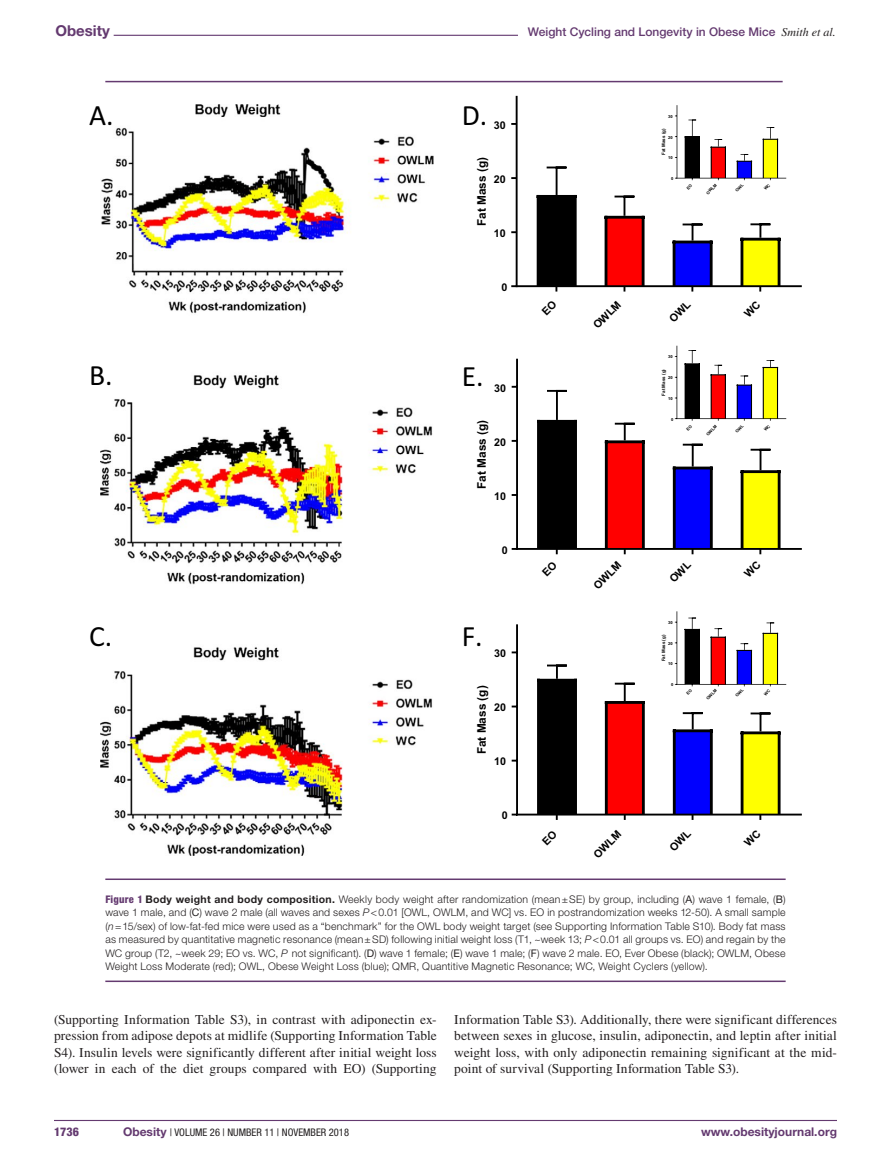
<style>
.page{position:relative;width:891px;height:1175px;background:#fff}
.page>*{position:absolute;margin:0;border:0;box-sizing:border-box;transform-origin:0 0}
.t1{font:29.55px "Calibri";color:#000}
.t2{font:700 15px "Helvetica Neue LT Std";color:#643a70}
.t3{font:13.5px/16.5px "Times LT Std";letter-spacing:.005em;color:#231f20;text-align:justify}
.t4{font:500 12px "Helvetica Neue LT Std";color:#643a70}
.t5{font:700 12px "Helvetica Neue LT Std";color:#643a70}
.t6{font:800 condensed 12px "Helvetica Neue LT Std";color:#643a70}
.t7{font:700 11.85px "Arial";color:#000}
.t8{font:700 10.8px "Arial";color:#000}
.t9{font:700 10.65px "Arial";color:#000}
.t10{font:300 10.5px/13.5px "Helvetica Neue LT Std";letter-spacing:.02em;color:#231f20;text-align:justify}
.t11{font:condensed 10.5px "Helvetica Neue LT Std";color:#231f20}
.t12{font:700 4.5px "Arial";color:#000}
.t13{font:700 4.05px "Arial";color:#000}
.s1{font-family:"Times LT Std";font-weight:400;font-style:italic;color:#231f20}
.s2{font-weight:800;font-stretch:condensed;color:#643a70}
.s3{font-weight:700}
.s4{font-weight:400}
.s5{font-style:italic}
.s6{font-weight:700;font-stretch:normal;font-size:12px;color:#643a70}
</style>
<div class="page">
<hr style="left:54px;top:1119px;width:783px;height:2px;background:#643a70">
<hr style="left:114px;top:35px;width:625px;height:1px;background:#643a70">
<div style="left:519px;top:28px;width:317px;height:15px;background:#fff"></div>
<hr style="left:105px;top:878px;width:681px;height:2px;background:#643a70">
<hr style="left:105px;top:980px;width:681px;height:2px;background:#643a70">
<img style="left:101px;top:104px;width:332px;height:751px">
<hr style="left:677px;top:346px;width:1px;height:73px;background:#000">
<hr style="left:677px;top:611px;width:1px;height:73px;background:#000">
<hr style="left:105px;top:81px;width:678px;height:1px;background:#643a70">
<svg style="left:511px;top:96px;width:291px;height:195px"></svg>
<svg style="left:512px;top:350px;width:290px;height:204px"></svg>
<svg style="left:512px;top:617px;width:290px;height:203px"></svg>
<h2 class="t2" style="left:55px;top:21px;width:56px">Obesity</h2>
<p class="t4" style="left:528px;top:25px;width:310px">Weight Cycling and Longevity in Obese Mice <span class="s1">Smith et al.</span></p>
<h1 class="t1" style="left:89px;top:96px;width:26px">A.</h1>
<h1 class="t1" style="left:462px;top:97px;width:27px">D.</h1>
<p class="t9" style="left:494px;top:117px;width:13px">30</p>
<p class="t7" style="left:473px;top:226px;width:71px;rotate:-90deg">Fat Mass (g)</p>
<p class="t9" style="left:494px;top:172px;width:13px">20</p>
<p class="t13" style="left:668px;top:113px;width:6px">30</p>
<p class="t12" style="left:660px;top:155px;width:28px;rotate:-90deg">Fat Mass (g)</p>
<p class="t13" style="left:668px;top:134px;width:6px">20</p>
<p class="t13" style="left:668px;top:155px;width:6px">10</p>
<p class="t13" style="left:671px;top:176px;width:4px">0</p>
<p class="t13" style="left:705px;top:192px;width:15px;rotate:-45deg">OWLM</p>
<p class="t9" style="left:494px;top:226px;width:13px">10</p>
<p class="t9" style="left:501px;top:280px;width:7px">0</p>
<p class="t8" style="left:590px;top:321px;width:35px;rotate:-45deg">OWLM</p>
<p class="t13" style="left:668px;top:354px;width:6px">30</p>
<h1 class="t1" style="left:89px;top:357px;width:25px">B.</h1>
<h1 class="t1" style="left:462px;top:357px;width:23px">E.</h1>
<p class="t9" style="left:494px;top:380px;width:13px">30</p>
<p class="t12" style="left:660px;top:395px;width:28px;rotate:-90deg">Fat Mass (g)</p>
<p class="t13" style="left:668px;top:375px;width:6px">20</p>
<p class="t13" style="left:668px;top:395px;width:6px">10</p>
<p class="t13" style="left:671px;top:416px;width:4px">0</p>
<p class="t7" style="left:473px;top:489px;width:70px;rotate:-90deg">Fat Mass (g)</p>
<p class="t13" style="left:705px;top:433px;width:15px;rotate:-45deg">OWLM</p>
<p class="t9" style="left:494px;top:434px;width:13px">20</p>
<p class="t9" style="left:494px;top:488px;width:13px">10</p>
<p class="t9" style="left:502px;top:542px;width:7px">0</p>
<p class="t9" style="left:590px;top:582px;width:35px;rotate:-45deg">OWLM</p>
<p class="t13" style="left:668px;top:619px;width:6px">30</p>
<h1 class="t1" style="left:89px;top:618px;width:25px">C.</h1>
<h1 class="t1" style="left:462px;top:618px;width:23px">F.</h1>
<p class="t9" style="left:494px;top:646px;width:13px">30</p>
<p class="t12" style="left:660px;top:661px;width:28px;rotate:-90deg">Fat Mass (g)</p>
<p class="t13" style="left:668px;top:640px;width:6px">20</p>
<p class="t13" style="left:668px;top:661px;width:6px">10</p>
<p class="t13" style="left:671px;top:682px;width:4px">0</p>
<p class="t7" style="left:473px;top:754px;width:70px;rotate:-90deg">Fat Mass (g)</p>
<p class="t13" style="left:705px;top:697px;width:15px;rotate:-45deg">OWLM</p>
<p class="t9" style="left:494px;top:700px;width:13px">20</p>
<p class="t9" style="left:494px;top:754px;width:13px">10</p>
<p class="t9" style="left:502px;top:808px;width:7px">0</p>
<p class="t9" style="left:590px;top:850px;width:35px;rotate:-45deg">OWLM</p>
<p class="t10" style="left:105px;top:891px;width:682px"><span class="s2">Figure 1</span> <span class="s3">Body weight and body composition.</span> Weekly body weight after randomization (mean±SE) by group, including (<span class="s4">A</span>) wave 1 female, (<span class="s4">B</span>) wave 1 male, and (<span class="s4">C</span>) wave 2 male (all waves and sexes <span class="s5">P</span>&lt;0.01 [OWL, OWLM, and WC] vs. EO in postrandomization weeks 12-50). A small sample (<span class="s5">n</span>=15/sex) of low-fat-fed mice were used as a “benchmark” for the OWL body weight target (see Supporting Information Table S10). Body fat mass as measured by quantitative magnetic resonance (mean±SD) following initial weight loss (T1, ~week 13; <span class="s5">P</span>&lt;0.01 all groups vs. EO) and regain by the WC group (T2, ~week 29; EO vs. WC, <span class="s5">P</span> not significant). (<span class="s4">D</span>) wave 1 female; (<span class="s4">E</span>) wave 1 male; (<span class="s4">F</span>) wave 2 male. EO, Ever Obese (black); OWLM, Obese Weight Loss Moderate (red); OWL, Obese Weight Loss (blue); QMR, Quantitive Magnetic Resonance; WC, Weight Cyclers (yellow).</p>
<p class="t3" style="left:54px;top:1010px;width:384px">(Supporting Information Table S3), in contrast with adiponectin ex&shy;pression from adipose depots at midlife (Supporting Information Table S4). Insulin levels were significantly different after initial weight loss (lower in each of the diet groups compared with EO) (Supporting</p>
<p class="t3" style="left:454px;top:1010px;width:384px">Information Table S3). Additionally, there were significant differences between sexes in glucose, insulin, adiponectin, and leptin after initial weight loss, with only adiponectin remaining significant at the mid&shy;point of survival (Supporting Information Table S3).</p>
<p class="t6" style="left:54px;top:1124px;width:26px">1736</p>
<p class="t11" style="left:123px;top:1126px;width:227px"><span class="s6">Obesity</span> | VOLUME 26 | NUMBER 11 | NOVEMBER 2018</p>
<p class="t5" style="left:701px;top:1124px;width:137px">www.obesityjournal.org</p>
</div>
